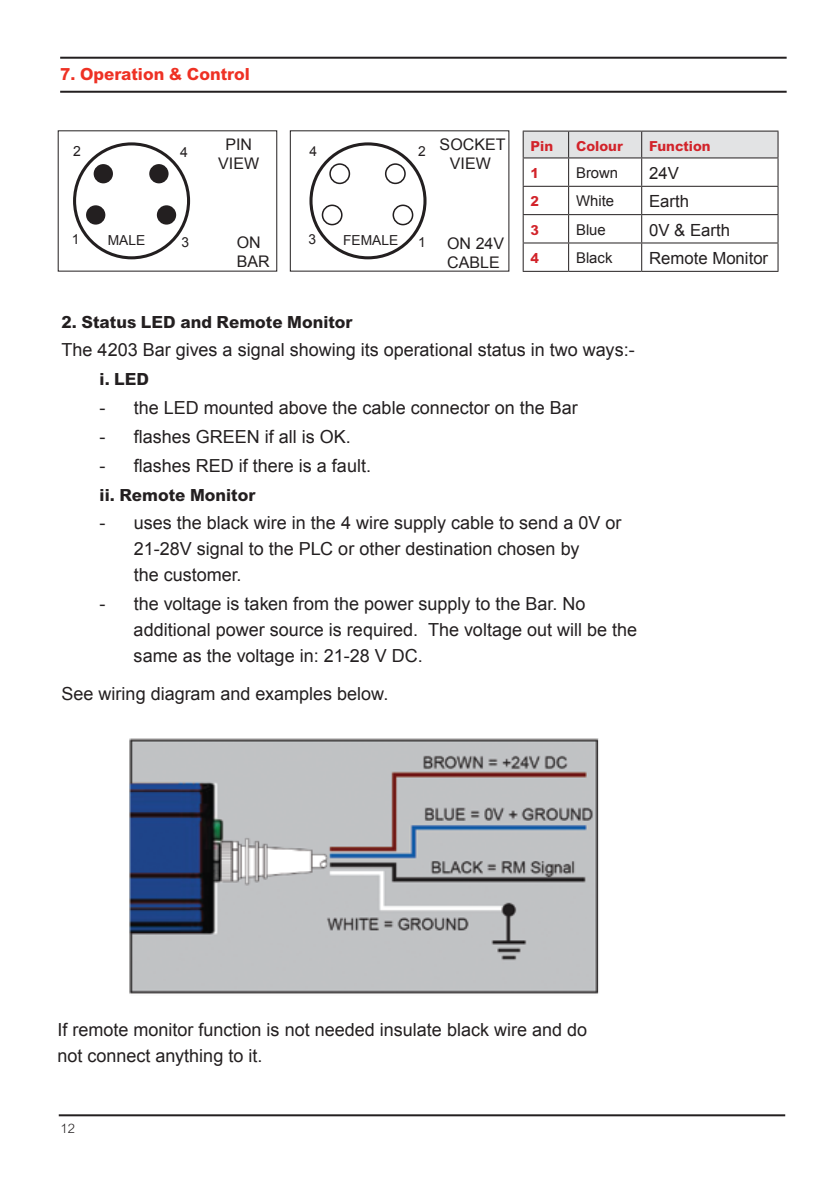
<style>
.page{position:relative;width:840px;height:1191px;background:#fff}
.page>*{position:absolute;margin:0;border:0;box-sizing:border-box;transform-origin:0 0}
.t1{font:18px/26px "Arial";color:#231f20}
.t2{font:18px "Arial Bld";color:#231f20}
.t3{font:18px "Arial Bld";color:#ee3124}
.t4{font:16.8px "Arial";color:#231f20}
.t5{font:16px/19.2px "Arial";color:#231f20}
.t6{font:14.8px "Arial Bld";color:#d2232a}
.t7{font:14.8px "Arial";color:#231f20}
.t8{font:14px "Arial Lgt";color:#231f20}
.t9{font:14px "Arial";color:#231f20}
.t10{font:13.8px "Arial";color:#231f20}
</style>
<div class="page">
<img style="left:57px;top:56px;width:730px;height:1061px">
<p class="t3" style="left:60px;top:62px;width:191px">7. Operation &amp; Control</p>
<p class="t9" style="left:73px;top:142px;width:9px">2</p>
<p class="t9" style="left:180px;top:143px;width:9px">4</p>
<p class="t5" style="left:218px;top:135px;width:42px;text-align:center">PIN<br>VIEW</p>
<p class="t10" style="left:72px;top:230px;width:9px">1</p>
<p class="t10" style="left:108px;top:231px;width:39px">MALE</p>
<p class="t10" style="left:181px;top:233px;width:9px">3</p>
<p class="t5" style="left:237px;top:233px;width:34px">ON<br>BAR</p>
<p class="t10" style="left:309px;top:142px;width:9px">4</p>
<p class="t10" style="left:418px;top:142px;width:9px">2</p>
<p class="t5" style="left:439px;top:135px;width:67px;text-align:center">SOCKET<br>VIEW</p>
<p class="t10" style="left:308px;top:230px;width:9px">3</p>
<p class="t10" style="left:343px;top:231px;width:57px">FEMALE</p>
<p class="t10" style="left:418px;top:233px;width:9px">1</p>
<p class="t5" style="left:447px;top:233px;width:58px">ON 24V<br>CABLE</p>
<p class="t6" style="left:530px;top:136px;width:24px">Pin</p>
<p class="t6" style="left:575px;top:136px;width:48px">Colour</p>
<p class="t6" style="left:648px;top:136px;width:63px">Function</p>
<p class="t6" style="left:530px;top:163px;width:10px">1</p>
<p class="t7" style="left:575px;top:163px;width:44px">Brown</p>
<p class="t4" style="left:648px;top:162px;width:31px">24V</p>
<p class="t6" style="left:530px;top:192px;width:10px">2</p>
<p class="t7" style="left:575px;top:191px;width:40px">White</p>
<p class="t4" style="left:648px;top:190px;width:41px">Earth</p>
<p class="t6" style="left:530px;top:220px;width:10px">3</p>
<p class="t7" style="left:575px;top:220px;width:31px">Blue</p>
<p class="t4" style="left:648px;top:219px;width:82px">0V &amp; Earth</p>
<p class="t6" style="left:530px;top:248px;width:10px">4</p>
<p class="t7" style="left:575px;top:248px;width:38px">Black</p>
<p class="t4" style="left:648px;top:247px;width:120px">Remote Monitor</p>
<p class="t2" style="left:62px;top:309px;width:292px">2. Status LED and Remote Monitor</p>
<p class="t1" style="left:62px;top:337px;width:574px">The 4203 Bar gives a signal showing its operational status in two ways:-</p>
<p class="t2" style="left:100px;top:367px;width:51px">i. LED</p>
<p class="t1" style="left:100px;top:395px;width:479px">- the LED mounted above the cable connector on the Bar</p>
<p class="t1" style="left:100px;top:424px;width:253px">- flashes GREEN if all is OK.</p>
<p class="t1" style="left:100px;top:452px;width:273px">- flashes RED if there is a fault.</p>
<p class="t2" style="left:100px;top:482px;width:157px">ii. Remote Monitor</p>
<p class="t1" style="left:134px;top:510px;width:489px;text-indent:-34px">- uses the black wire in the 4 wire supply cable to send a 0V or<br>21-28V signal to the PLC or other destination chosen by<br>the customer.</p>
<p class="t1" style="left:134px;top:591px;width:505px;text-indent:-34px">- the voltage is taken from the power supply to the Bar. No additional power source is required. The voltage out will be the same as the voltage in: 21-28 V DC.</p>
<p class="t1" style="left:62px;top:680px;width:328px">See wiring diagram and examples below.</p>
<p class="t1" style="left:57px;top:1017px;width:531px">If remote monitor function is not needed insulate black wire and do not connect anything to it.</p>
<p class="t8" style="left:61px;top:1118px;width:16px">12</p>
</div>
